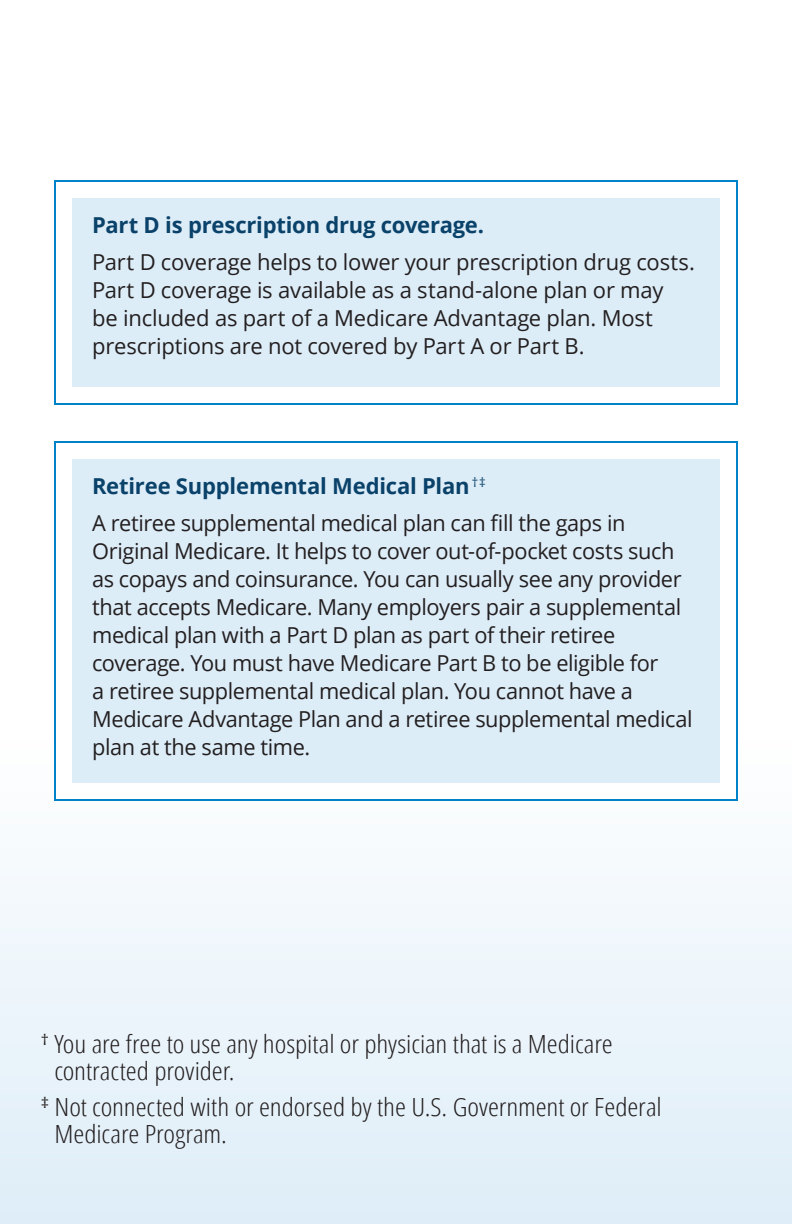
<style>
.page{position:relative;width:792px;height:1224px;background:#fff}
.page>*{position:absolute;margin:0;border:0;box-sizing:border-box;transform-origin:0 0}
.zero_footnote{font:300 25px/27px "Open Sans Condensed";letter-spacing:-.005em;color:#231f20;scale:1.12 1}
.Body{font:22px/28px "Open Sans";letter-spacing:-.02em;color:#231f20}
.sub-tier_3{font:700 22px "Open Sans";letter-spacing:-.01em;color:#0a426a}
</style>
<div class="page">
<div style="left:0;top:738px;width:792px;height:486px;background:linear-gradient(to bottom,#fefefe,#deedf8)"></div>
<div style="left:54px;top:180px;width:684px;height:225px;background:#fff;border:2px solid #0082c8"></div>
<div style="left:54px;top:441px;width:684px;height:360px;background:#fff;border:2px solid #0082c8"></div>
<div style="left:72px;top:198px;width:648px;height:189px;background:#ddedf8"></div>
<div style="left:72px;top:459px;width:648px;height:324px;background:#ddedf8"></div>
<p class="sub-tier_3" style="left:92px;top:209px;width:394px">Part D is prescription drug coverage.</p>
<p class="Body" style="left:92px;top:247px;width:604px">Part D coverage helps to lower your prescription drug costs.<br>Part D coverage is available as a stand-alone plan or may<br>be included as part of a Medicare Advantage plan. Most prescriptions are not covered by Part A or Part B.</p>
<p class="sub-tier_3" style="left:92px;top:470px;width:395px">Retiree Supplemental Medical Plan <sup>†</sup> <sup>‡</sup></p>
<p class="Body" style="left:92px;top:508px;width:602px">A retiree supplemental medical plan can fill the gaps in Original Medicare. It helps to cover out-of-pocket costs such as copays and coinsurance. You can usually see any provider that accepts Medicare. Many employers pair a supplemental medical plan with a Part D plan as part of their retiree coverage. You must have Medicare Part B to be eligible for<br>a retiree supplemental medical plan. You cannot have a Medicare Advantage Plan and a retiree supplemental medical plan at the same time.</p>
<p class="zero_footnote" style="left:54px;top:1030px;width:500px;text-indent:-13px"><sup>†</sup> You are free to use any hospital or physician that is a Medicare contracted provider.</p>
<p class="zero_footnote" style="left:54px;top:1093px;width:544px;text-indent:-14px"><sup>‡</sup> Not connected with or endorsed by the U.S. Government or Federal<br>Medicare Program.</p>
</div>
